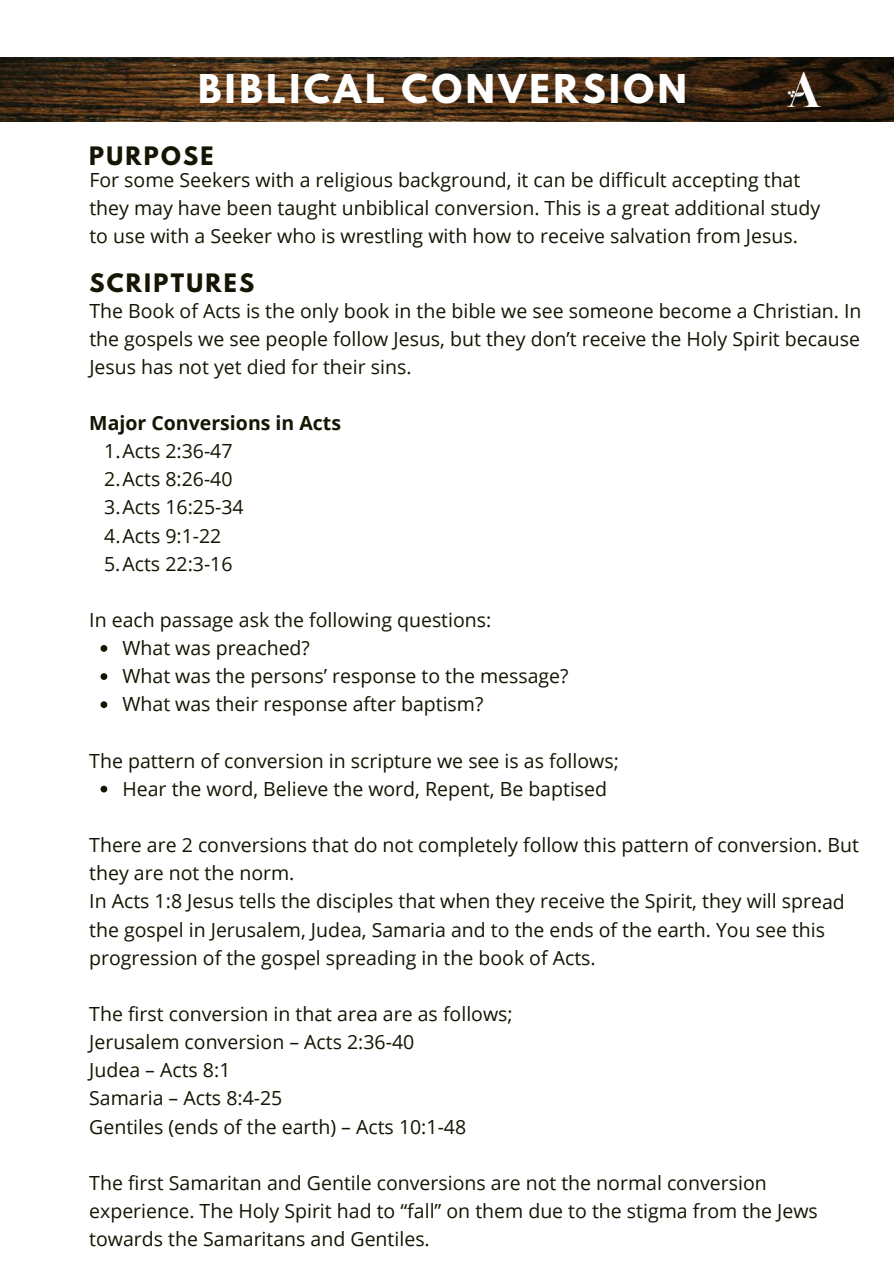
<style>
.page{position:relative;width:894px;height:1264px;background:#fff}
.page>*{position:absolute;margin:0;border:0;box-sizing:border-box;transform-origin:0 0}
.t1{font:700 35.1px "League Spartan";letter-spacing:.1em;color:#fff}
.t2{font:700 22.5px "League Spartan";letter-spacing:.1em;color:#161402}
.t3{font:19.5px/28px "Open Sans";color:#161402}
.t4{font:700 19.5px "Open Sans";color:#161402}
</style>
<div class="page">
<img style="left:0;top:57px;width:893px;height:65px">
<img style="left:787px;top:73px;width:33px;height:33px">
<svg style="left:100px;top:645px;width:7px;height:6px"></svg>
<svg style="left:100px;top:673px;width:7px;height:7px"></svg>
<svg style="left:100px;top:701px;width:7px;height:7px"></svg>
<svg style="left:100px;top:785px;width:7px;height:7px"></svg>
<h1 class="t1" style="left:198px;top:72px;width:490px">BIBLICAL CONVERSION</h1>
<p class="t2" style="left:89px;top:145px;width:126px">PURPOSE</p>
<p class="t3" style="left:89px;top:165px;width:732px">For some Seekers with a religious background, it can be difficult accepting that they may have been taught unbiblical conversion. This is a great additional study to use with a Seeker who is wrestling with how to receive salvation from Jesus.</p>
<p class="t2" style="left:89px;top:272px;width:166px">SCRIPTURES</p>
<p class="t3" style="left:89px;top:296px;width:773px;text-align:justify">The Book of Acts is the only book in the bible we see someone become a Christian. In the gospels we see people follow Jesus, but they don’t receive the Holy Spirit because Jesus has not yet died for their sins.</p>
<p class="t4" style="left:89px;top:409px;width:253px">Major Conversions in Acts</p>
<p class="t3" style="left:104px;top:436px;width:141px">1.Acts 2:36-47<br>2.Acts 8:26-40<br>3.Acts 16:25-34<br>4.Acts 9:1-22<br>5.Acts 22:3-16</p>
<p class="t3" style="left:122px;top:605px;width:447px;text-indent:-33px">In each passage ask the following questions:<br>What was preached?<br>What was the persons’ response to the message?<br>What was their response after baptism?</p>
<p class="t3" style="left:122px;top:746px;width:498px;text-indent:-33px">The pattern of conversion in scripture we see is as follows;<br>Hear the word, Believe the word, Repent, Be baptised</p>
<p class="t3" style="left:89px;top:830px;width:771px">There are 2 conversions that do not completely follow this pattern of conversion. But they are not the norm.<br>In Acts 1:8 Jesus tells the disciples that when they receive the Spirit, they will spread the gospel in Jerusalem, Judea, Samaria and to the ends of the earth. You see this progression of the gospel spreading in the book of Acts.</p>
<p class="t3" style="left:89px;top:999px;width:425px">The first conversion in that area are as follows;<br>Jerusalem conversion – Acts 2:36-40<br>Judea – Acts 8:1<br>Samaria – Acts 8:4-25<br>Gentiles (ends of the earth) – Acts 10:1-48</p>
<p class="t3" style="left:89px;top:1168px;width:730px">The first Samaritan and Gentile conversions are not the normal conversion experience. The Holy Spirit had to “fall” on them due to the stigma from the Jews towards the Samaritans and Gentiles.</p>
</div>
